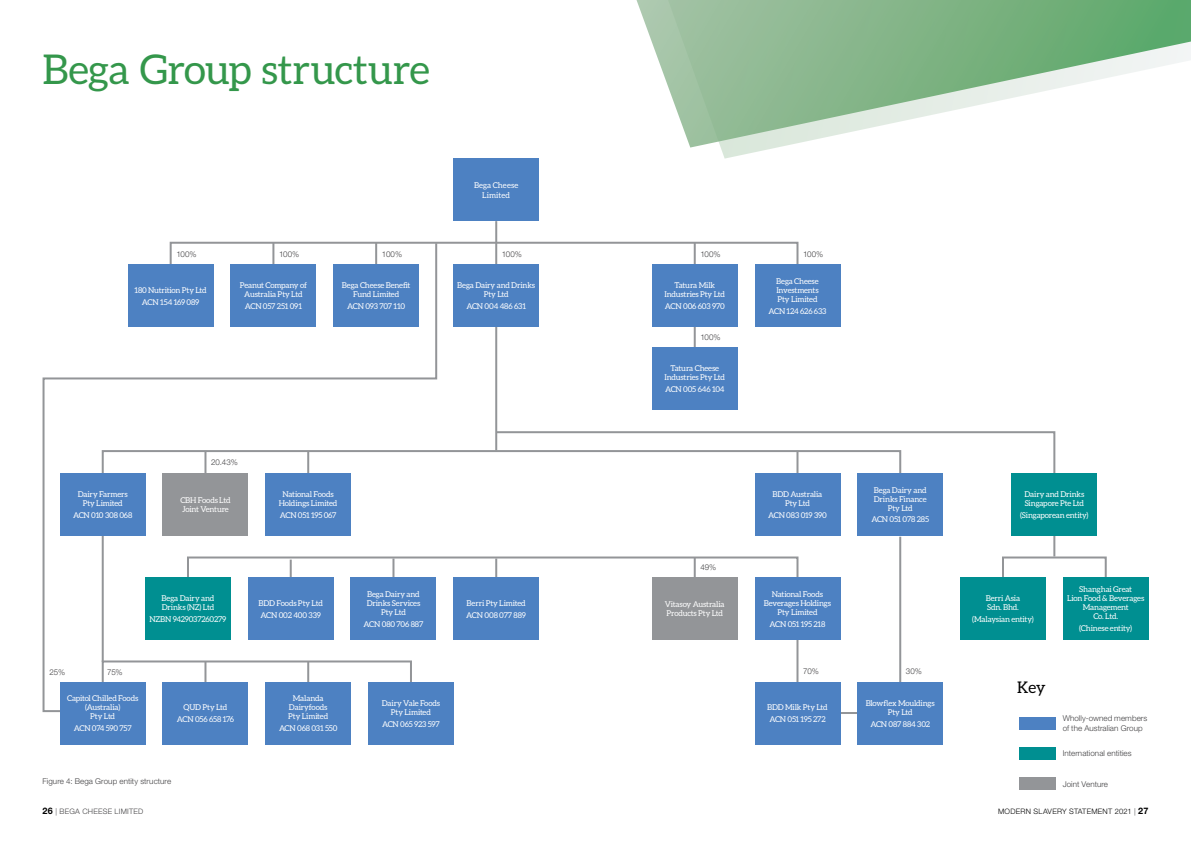
<style>
.page{position:relative;width:1191px;height:842px;background:#fff}
.page>*{position:absolute;margin:0;border:0;box-sizing:border-box;transform-origin:0 0}
.t1{font:41px "Aleo";letter-spacing:-.01em;color:#34974b}
.t2{font:16px "Aleo";color:#000}
.t3{font:8px/9px "Aleo";letter-spacing:-.02em;color:#fff;text-align:center}
.t4{font:300 8px/10.5px "Helvetica Neue LT Std";letter-spacing:.01em;color:#414042}
.t5{font:8px "Aleo";letter-spacing:-.04em;color:#fff}
.t6{font:8px/9.6px "Aleo";color:#fff;text-align:center}
.t7{font:300 7.5px "Helvetica Neue LT Std";letter-spacing:.025em;color:#000}
.t8{font:300 7.5px "Helvetica Neue LT Std";letter-spacing:.035em;color:#414042}
.s1{font-weight:700;font-size:9px;color:#000}
.s2{color:#414042}
.s3{font-weight:700;font-size:9px}
</style>
<div class="page">
<svg style="left:636px;top:0;width:555px;height:148px"></svg>
<div style="left:1018px;top:717px;width:37px;height:12px;background:#4d81c2"></div>
<div style="left:1018px;top:747px;width:37px;height:12px;background:#008f91"></div>
<div style="left:1018px;top:778px;width:37px;height:12px;background:#939598"></div>
<hr style="left:495px;top:221px;width:2px;height:229px;background:#939598">
<svg style="left:438px;top:241px;width:361px;height:28px"></svg>
<svg style="left:42px;top:241px;width:396px;height:472px"></svg>
<svg style="left:101px;top:430px;width:955px;height:50px"></svg>
<svg style="left:101px;top:659px;width:312px;height:31px"></svg>
<svg style="left:186px;top:555px;width:613px;height:31px"></svg>
<svg style="left:1002px;top:555px;width:105px;height:31px"></svg>
<hr style="left:272px;top:243px;width:2px;height:23px;background:#939598">
<hr style="left:307px;top:451px;width:2px;height:26px;background:#939598">
<hr style="left:204px;top:451px;width:2px;height:26px;background:#939598">
<hr style="left:204px;top:661px;width:2px;height:27px;background:#939598">
<hr style="left:375px;top:243px;width:2px;height:23px;background:#939598">
<hr style="left:392px;top:558px;width:2px;height:27px;background:#939598">
<hr style="left:495px;top:558px;width:2px;height:27px;background:#939598">
<hr style="left:693px;top:558px;width:2px;height:27px;background:#939598">
<hr style="left:290px;top:560px;width:2px;height:25px;background:#939598">
<hr style="left:102px;top:532px;width:2px;height:130px;background:#939598">
<hr style="left:307px;top:661px;width:2px;height:27px;background:#939598">
<hr style="left:796px;top:634px;width:2px;height:57px;background:#939598">
<hr style="left:812px;top:712px;width:48px;height:2px;background:#939598">
<hr style="left:796px;top:451px;width:2px;height:26px;background:#939598">
<hr style="left:899px;top:537px;width:2px;height:164px;background:#939598">
<hr style="left:1053px;top:527px;width:2px;height:29px;background:#939598">
<hr style="left:693px;top:243px;width:2px;height:23px;background:#939598">
<hr style="left:693px;top:326px;width:2px;height:47px;background:#939598">
<div style="left:453px;top:159px;width:86px;height:62px;background:#4d81c2"></div>
<div style="left:128px;top:264px;width:85px;height:63px;background:#4d81c2"></div>
<div style="left:231px;top:264px;width:85px;height:63px;background:#4d81c2"></div>
<div style="left:333px;top:264px;width:86px;height:63px;background:#4d81c2"></div>
<div style="left:652px;top:264px;width:85px;height:63px;background:#4d81c2"></div>
<div style="left:652px;top:347px;width:85px;height:63px;background:#4d81c2"></div>
<div style="left:453px;top:264px;width:86px;height:63px;background:#4d81c2"></div>
<div style="left:755px;top:264px;width:85px;height:63px;background:#4d81c2"></div>
<div style="left:60px;top:473px;width:85px;height:62px;background:#4d81c2"></div>
<div style="left:857px;top:473px;width:86px;height:62px;background:#4d81c2"></div>
<div style="left:163px;top:473px;width:85px;height:62px;background:#939598"></div>
<div style="left:755px;top:473px;width:85px;height:62px;background:#4d81c2"></div>
<div style="left:265px;top:473px;width:86px;height:62px;background:#4d81c2"></div>
<div style="left:1011px;top:473px;width:86px;height:62px;background:#008f91"></div>
<div style="left:960px;top:577px;width:85px;height:63px;background:#008f91"></div>
<div style="left:1063px;top:577px;width:85px;height:63px;background:#008f91"></div>
<div style="left:652px;top:577px;width:85px;height:63px;background:#939598"></div>
<div style="left:755px;top:577px;width:85px;height:63px;background:#4d81c2"></div>
<div style="left:857px;top:682px;width:86px;height:62px;background:#4d81c2"></div>
<div style="left:755px;top:682px;width:85px;height:62px;background:#4d81c2"></div>
<div style="left:145px;top:577px;width:86px;height:63px;background:#008f91"></div>
<div style="left:248px;top:577px;width:85px;height:63px;background:#4d81c2"></div>
<div style="left:351px;top:577px;width:85px;height:63px;background:#4d81c2"></div>
<div style="left:453px;top:577px;width:86px;height:63px;background:#4d81c2"></div>
<div style="left:163px;top:682px;width:85px;height:62px;background:#4d81c2"></div>
<div style="left:265px;top:682px;width:86px;height:62px;background:#4d81c2"></div>
<div style="left:368px;top:682px;width:86px;height:62px;background:#4d81c2"></div>
<div style="left:60px;top:682px;width:85px;height:62px;background:#4d81c2"></div>
<h1 class="t1" style="left:43px;top:47px;width:389px">Bega Group structure</h1>
<p class="t6" style="left:474px;top:181px;width:46px">Bega Cheese<br>Limited</p>
<p class="t4" style="left:176px;top:248px;width:22px">100%</p>
<p class="t4" style="left:279px;top:248px;width:22px">100%</p>
<p class="t4" style="left:382px;top:248px;width:22px">100%</p>
<p class="t4" style="left:803px;top:248px;width:22px">100%</p>
<p class="t4" style="left:502px;top:248px;width:22px">100%</p>
<p class="t4" style="left:700px;top:248px;width:22px">100%</p>
<p class="t3" style="left:135px;top:284px;width:74px;line-height:11.8px">180 Nutrition Pty Ltd<br>ACN 154 169 089</p>
<p class="t3" style="left:240px;top:281px;width:69px">Peanut Company of<br>Australia Pty Ltd</p>
<p class="t3" style="left:245px;top:302px;width:59px">ACN 057 251 091</p>
<p class="t3" style="left:342px;top:281px;width:70px">Bega Cheese Benefit<br>Fund Limited</p>
<p class="t3" style="left:347px;top:302px;width:59px">ACN 093 707 110</p>
<p class="t3" style="left:457px;top:281px;width:79px">Bega Dairy and Drinks<br>Pty Ltd</p>
<p class="t3" style="left:466px;top:302px;width:61px">ACN 004 486 631</p>
<p class="t4" style="left:211px;top:457px;width:28px">20.43%</p>
<p class="t3" style="left:664px;top:281px;width:62px">Tatura Milk<br>Industries Pty Ltd</p>
<p class="t3" style="left:665px;top:302px;width:61px">ACN 006 603 970</p>
<p class="t4" style="left:700px;top:331px;width:22px">100%</p>
<p class="t3" style="left:664px;top:364px;width:62px">Tatura Cheese<br>Industries Pty Ltd</p>
<p class="t3" style="left:665px;top:385px;width:61px">ACN 005 646 104</p>
<p class="t3" style="left:776px;top:276px;width:44px;text-align:justify">Bega Cheese Investments Pty Limited</p>
<p class="t3" style="left:768px;top:306px;width:60px">ACN 124 626 633</p>
<p class="t3" style="left:78px;top:490px;width:52px">Dairy Farmers<br>Pty Limited</p>
<p class="t3" style="left:73px;top:510px;width:61px">ACN 010 308 068</p>
<p class="t3" style="left:279px;top:490px;width:60px">National Foods<br>Holdings Limited</p>
<p class="t5" style="left:280px;top:511px;width:58px">ACN 051 195 067</p>
<p class="t3" style="left:180px;top:496px;width:52px;text-align:left">CBH Foods Ltd<br>Joint Venture</p>
<p class="t3" style="left:772px;top:490px;width:51px">BDD Australia<br>Pty Ltd</p>
<p class="t3" style="left:768px;top:510px;width:60px">ACN 083 019 390</p>
<p class="t3" style="left:162px;top:594px;width:54px;text-align:left">Bega Dairy and<br>Drinks (NZ) Ltd</p>
<p class="t3" style="left:149px;top:615px;width:78px">NZBN 9429037260279</p>
<p class="t3" style="left:259px;top:597px;width:66px;line-height:11.8px;text-align:left">BDD Foods Pty Ltd<br>ACN 002 400 339</p>
<p class="t3" style="left:367px;top:589px;width:55px">Bega Dairy and<br>Drinks Services<br>Pty Ltd</p>
<p class="t3" style="left:363px;top:619px;width:61px">ACN 080 706 887</p>
<p class="t3" style="left:466px;top:597px;width:61px;line-height:11.8px;text-align:left">Berri Pty Limited<br>ACN 008 077 889</p>
<p class="t4" style="left:700px;top:562px;width:17px">49%</p>
<p class="t3" style="left:665px;top:600px;width:61px;text-align:left">Vitasoy Australia<br>Products Pty Ltd</p>
<p class="t3" style="left:764px;top:589px;width:69px">National Foods<br>Beverages Holdings<br>Pty Limited</p>
<p class="t3" style="left:769px;top:619px;width:57px">ACN 051 195 218</p>
<p class="t3" style="left:874px;top:485px;width:54px">Bega Dairy and<br>Drinks Finance<br>Pty Ltd</p>
<p class="t3" style="left:871px;top:515px;width:59px">ACN 051 078 285</p>
<p class="t4" style="left:50px;top:667px;width:17px">25%</p>
<p class="t4" style="left:107px;top:667px;width:17px">75%</p>
<p class="t4" style="left:803px;top:666px;width:17px">70%</p>
<p class="t4" style="left:906px;top:666px;width:18px">30%</p>
<p class="t3" style="left:67px;top:694px;width:73px">Capitol Chilled Foods (Australia)<br>Pty Ltd</p>
<p class="t5" style="left:74px;top:724px;width:59px">ACN 074 590 757</p>
<p class="t3" style="left:177px;top:701px;width:59px;line-height:11.8px">QUD Pty Ltd<br>ACN 056 658 176</p>
<p class="t3" style="left:288px;top:694px;width:42px">Malanda<br>Dairyfoods<br>Pty Limited</p>
<p class="t3" style="left:279px;top:724px;width:60px">ACN 068 031 550</p>
<p class="t3" style="left:382px;top:698px;width:60px">Dairy Vale Foods<br>Pty Limited</p>
<p class="t3" style="left:382px;top:719px;width:59px">ACN 065 923 597</p>
<p class="t3" style="left:767px;top:701px;width:62px;line-height:11.8px;text-align:left">BDD Milk Pty Ltd<br>ACN 051 195 272</p>
<p class="t3" style="left:865px;top:698px;width:71px">Blowflex Mouldings<br>Pty Ltd</p>
<p class="t3" style="left:870px;top:719px;width:61px">ACN 087 884 302</p>
<p class="t4" style="left:43px;top:775px;width:130px">Figure 4: Bega Group entity structure</p>
<p class="t3" style="left:1024px;top:490px;width:61px;text-align:left">Dairy and Drinks<br>Singapore Pte Ltd</p>
<p class="t3" style="left:1020px;top:510px;width:70px">(Singaporean entity)</p>
<p class="t3" style="left:985px;top:594px;width:36px;text-align:left">Berri Asia<br>Sdn. Bhd.</p>
<p class="t3" style="left:972px;top:615px;width:63px">(Malaysian entity)</p>
<p class="t3" style="left:1067px;top:585px;width:79px">Shanghai Great<br>Lion Food &amp; Beverages<br>Management<br>Co. Ltd.</p>
<p class="t3" style="left:1079px;top:624px;width:54px">(Chinese entity)</p>
<h2 class="t2" style="left:1017px;top:679px;width:30px">Key</h2>
<p class="t4" style="left:1062px;top:713px;width:86px">Wholly-owned members of the Australian Group</p>
<p class="t4" style="left:1062px;top:748px;width:71px">International entities</p>
<p class="t4" style="left:1062px;top:779px;width:47px">Joint Venture</p>
<p class="t8" style="left:43px;top:807px;width:102px"><span class="s1">26</span> | BEGA CHEESE LIMITED</p>
<p class="t7" style="left:998px;top:807px;width:152px">MODERN SLAVERY STATEMENT 2021 <span class="s2">|</span> <span class="s3">27</span></p>
</div>
